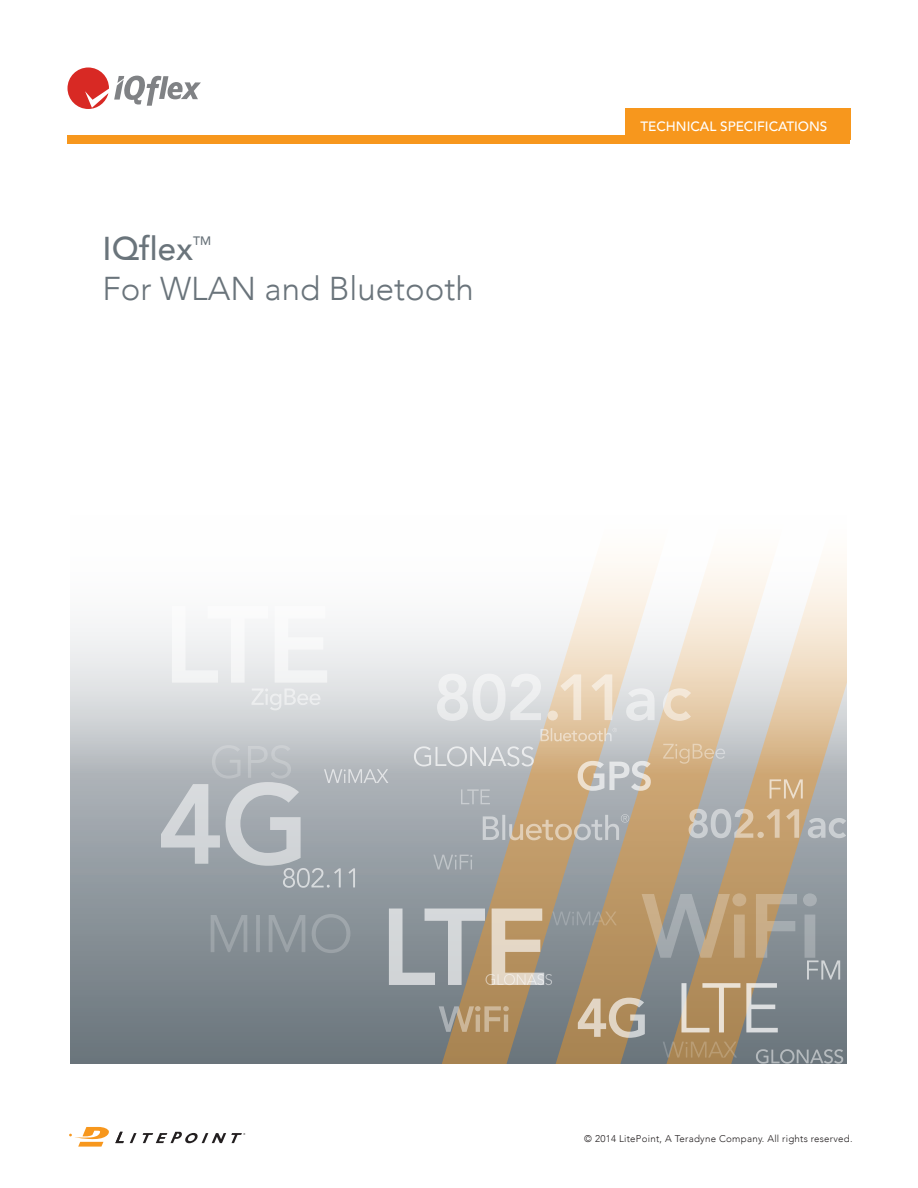
<style>
.page{position:relative;width:918px;height:1188px;background:#fff}
.page>*{position:absolute;margin:0;border:0;box-sizing:border-box;transform-origin:0 0}
.Intro_2{font:300 33px "Avenir";color:#6a747b}
.Head_2{font:500 33px "Avenir";color:#6a747b}
.Table_C_subhead{font:500 13.5px "Avenir";color:#fff}
.Head_2-2{font:500 12.3px "Avenir";color:#6a747b}
.Folio{font:300 9.75px "Avenir";letter-spacing:.025em;color:#231f20}
</style>
<div class="page">
<svg style="left:69px;top:1127px;width:55px;height:20px"></svg>
<svg style="left:130px;top:1133px;width:7px;height:10px"></svg>
<svg style="left:143px;top:1132px;width:102px;height:11px"></svg>
<svg style="left:70px;top:776px;width:91px;height:288px;background:#899298"></svg>
<svg style="left:70px;top:563px;width:777px;height:213px"></svg>
<svg style="left:437px;top:674px;width:254px;height:47px;background:#e5e0d7"></svg>
<svg style="left:172px;top:606px;width:155px;height:104px"></svg>
<svg style="left:161px;top:728px;width:685px;height:336px;background:#a39f96"></svg>
<div style="left:68px;top:135px;width:782px;height:8px;background:#f7971d"></div>
<div style="left:625px;top:108px;width:225px;height:31px;background:#f7971d"></div>
<svg style="left:68px;top:67px;width:133px;height:42px"></svg>
<p class="Head_2" style="left:103px;top:220px;width:92px">IQflex</p>
<p class="Head_2-2" style="left:193px;top:230px;width:20px">TM</p>
<p class="Intro_2" style="left:103px;top:269px;width:373px">For WLAN and Bluetooth</p>
<p class="Table_C_subhead" style="left:640px;top:115px;width:189px">TECHNICAL SPECIFICATIONS</p>
<p class="Folio" style="left:584px;top:1133px;width:270px">© 2014 LitePoint, A Teradyne Company. All rights reserved.</p>
</div>
